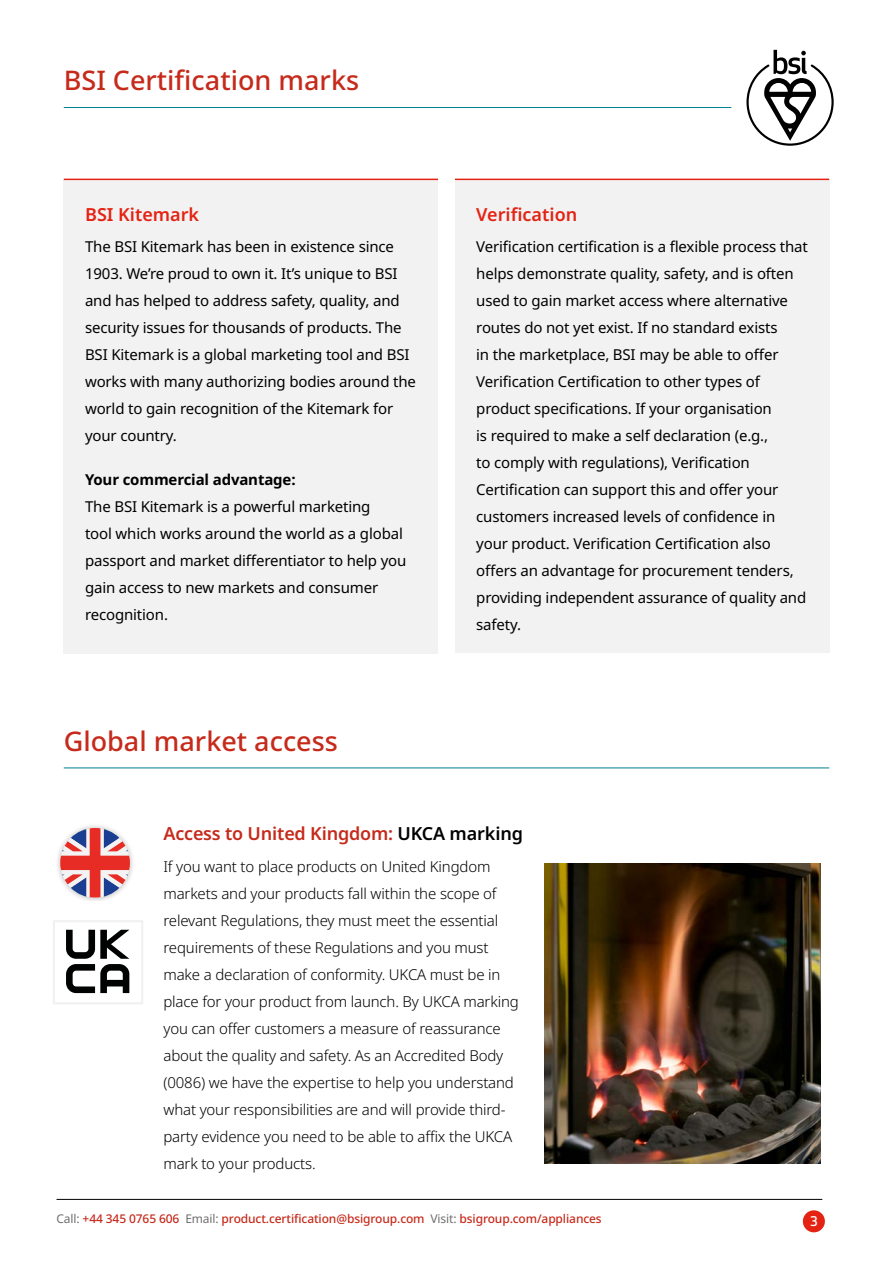
<style>
.page{position:relative;width:893px;height:1263px;background:#fff}
.page>*{position:absolute;margin:0;border:0;box-sizing:border-box;transform-origin:0 0}
.t1{font:500 27px "Noto Sans";color:#c62a1b}
.t2{font:600 18px "Noto Sans";letter-spacing:-.01em;color:#c62a1b}
.t3{font:600 18px "Noto Sans";color:#e42313}
.t4{font:500 15.3px "BSI Gesta";color:#fff}
.t5{font:15px/27px "Noto Sans";letter-spacing:-.01em;color:#000}
.t6{font:300 15px/27px "Noto Sans";letter-spacing:-.01em;color:#000}
.t7{font:700 15px "Noto Sans";letter-spacing:-.01em;color:#000}
.t8{font:500 12px "Noto Sans";letter-spacing:-.01em;color:#c62a1b}
.s1{color:#000}
.s2{font-weight:400;color:#706f6f}
</style>
<div class="page">
<hr style="left:64px;top:107px;width:667px;height:1px;background:#007f92">
<hr style="left:64px;top:768px;width:765px;height:1px;background:#007f92">
<div style="left:64px;top:180px;width:374px;height:474px;background:#f2f2f2"></div>
<div style="left:455px;top:180px;width:374px;height:473px;background:#f2f2f2"></div>
<hr style="left:64px;top:179px;width:374px;height:1px;background:#e42313">
<hr style="left:455px;top:179px;width:374px;height:1px;background:#e42313">
<svg style="left:746px;top:50px;width:88px;height:96px"></svg>
<img style="left:57px;top:825px;width:76px;height:75px">
<svg style="left:60px;top:828px;width:70px;height:70px"></svg>
<svg style="left:66px;top:930px;width:63px;height:63px"></svg>
<div style="left:53px;top:920px;width:90px;height:84px;border:2px solid #f0f0f0"></div>
<img style="left:544px;top:863px;width:277px;height:300px">
<hr style="left:57px;top:1199px;width:765px;height:1px;background:#000">
<div style="left:803px;top:1210px;width:22px;height:22px;background:#e42313;border-radius:50%"></div>
<h1 class="t1" style="left:64px;top:65px;width:297px">BSI Certification marks</h1>
<p class="t3" style="left:85px;top:204px;width:116px">BSI Kitemark</p>
<p class="t5" style="left:85px;top:233px;width:333px">The BSI Kitemark has been in existence since 1903. We’re proud to own it. It’s unique to BSI and has helped to address safety, quality, and security issues for thousands of products. The BSI Kitemark is a global marketing tool and BSI works with many authorizing bodies around the world to gain recognition of the Kitemark for your country.</p>
<p class="t7" style="left:85px;top:471px;width:212px">Your commercial advantage:</p>
<p class="t5" style="left:85px;top:493px;width:323px">The BSI Kitemark is a powerful marketing<br>tool which works around the world as a global passport and market differentiator to help you gain access to new markets and consumer recognition.</p>
<h1 class="t1" style="left:64px;top:726px;width:276px">Global market access</h1>
<p class="t3" style="left:476px;top:204px;width:103px">Verification</p>
<p class="t5" style="left:476px;top:233px;width:333px">Verification certification is a flexible process that helps demonstrate quality, safety, and is often used to gain market access where alternative routes do not yet exist. If no standard exists<br>in the marketplace, BSI may be able to offer Verification Certification to other types of product specifications. If your organisation<br>is required to make a self declaration (e.g.,<br>to comply with regulations), Verification Certification can support this and offer your customers increased levels of confidence in your product. Verification Certification also offers an advantage for procurement tenders, providing independent assurance of quality and safety.</p>
<p class="t2" style="left:163px;top:824px;width:361px">Access to United Kingdom: <span class="s1">UKCA marking</span></p>
<p class="t6" style="left:163px;top:853px;width:357px">If you want to place products on United Kingdom markets and your products fall within the scope of relevant Regulations, they must meet the essential requirements of these Regulations and you must make a declaration of conformity. UKCA must be in place for your product from launch. By UKCA marking you can offer customers a measure of reassurance about the quality and safety. As an Accredited Body (0086) we have the expertise to help you understand what your responsibilities are and will provide third&shy;party evidence you need to be able to affix the UKCA mark to your products.</p>
<p class="t8" style="left:57px;top:1212px;width:547px"><span class="s2">Call:</span> +44 345 0765 606 <span class="s2">Email:</span> product.certification@bsigroup.com <span class="s2">Visit:</span> bsigroup.com/appliances</p>
<p class="t4" style="left:810px;top:1213px;width:9px">3</p>
</div>
